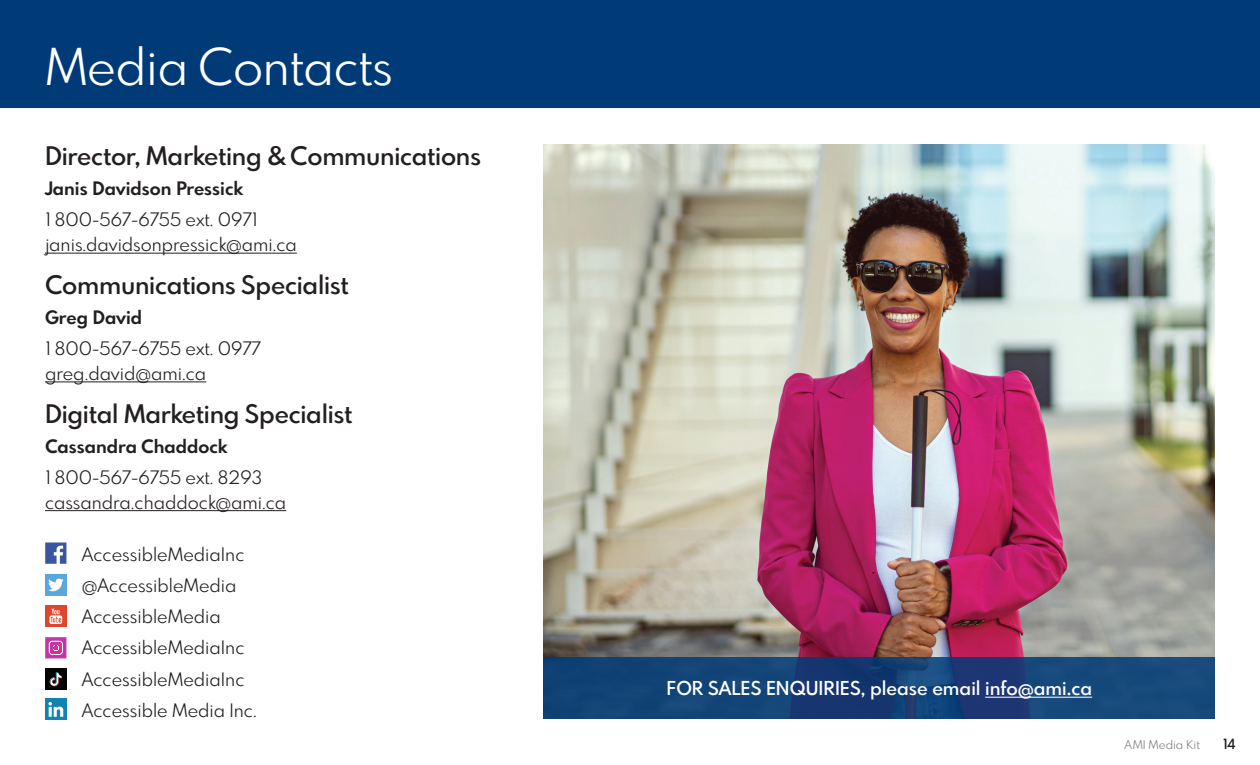
<style>
.page{position:relative;width:1260px;height:765px;background:#fff}
.page>*{position:absolute;margin:0;border:0;box-sizing:border-box;transform-origin:0 0}
.t1{font:49.62px "Spartan MB";letter-spacing:-.01em;color:#fff}
.t2{font:600 25px "Spartan MB";letter-spacing:-.01em;color:#231f20}
.t3{font:600 18.75px "Spartan MB";color:#fff}
.t4{font:18.12px "Spartan MB";color:#231f20}
.t5{font:700 18.12px "Spartan MB";color:#231f20}
.t6{font:600 13.75px "Spartan MB";color:#231f20}
.t7{font:11.88px "Spartan MB";color:#808285}
</style>
<div class="page">
<div style="left:45px;top:669px;width:21px;height:21px;background:#040503"></div>
<svg style="left:50px;top:672px;width:12px;height:14px"></svg>
<div style="left:0;top:0;width:1260px;height:108px;background:#003b77"></div>
<hr style="left:45px;top:253px;width:252px;height:1px;background:#231f20">
<hr style="left:45px;top:381px;width:161px;height:1px;background:#231f20">
<hr style="left:45px;top:510px;width:241px;height:1px;background:#231f20">
<svg style="left:45px;top:542px;width:21px;height:22px"></svg>
<div style="left:45px;top:574px;width:21px;height:21px;background:#5ba7dc"></div>
<svg style="left:48px;top:579px;width:16px;height:12px"></svg>
<div style="left:45px;top:606px;width:21px;height:21px;background:#de472e"></div>
<svg style="left:50px;top:609px;width:12px;height:15px"></svg>
<svg style="left:45px;top:637px;width:21px;height:21px"></svg>
<div style="left:45px;top:699px;width:21px;height:21px;background:#1284b1"></div>
<svg style="left:48px;top:702px;width:15px;height:15px"></svg>
<img style="left:544px;top:144px;width:671px;height:514px">
<svg style="left:544px;top:658px;width:671px;height:61px;background:#154276"></svg>
<hr style="left:985px;top:697px;width:107px;height:1px;background:#fff">
<p class="t1" style="left:45px;top:33px;width:350px">Media Contacts</p>
<p class="t2" style="left:45px;top:139px;width:438px">Director, Marketing &amp; Communications</p>
<p class="t5" style="left:45px;top:176px;width:200px">Janis Davidson Pressick</p>
<p class="t4" style="left:45px;top:208px;width:214px">1 800-567-6755 ext. 0971</p>
<p class="t4" style="left:45px;top:233px;width:253px">janis.davidsonpressick@ami.ca</p>
<p class="t2" style="left:45px;top:268px;width:305px">Communications Specialist</p>
<p class="t5" style="left:45px;top:305px;width:99px">Greg David</p>
<p class="t4" style="left:45px;top:336px;width:217px">1 800-567-6755 ext. 0977</p>
<p class="t4" style="left:45px;top:361px;width:163px">greg.david@ami.ca</p>
<p class="t2" style="left:45px;top:396px;width:309px">Digital Marketing Specialist</p>
<p class="t5" style="left:45px;top:433px;width:184px">Cassandra Chaddock</p>
<p class="t4" style="left:45px;top:465px;width:218px">1 800-567-6755 ext. 8293</p>
<p class="t4" style="left:45px;top:490px;width:243px">cassandra.chaddock@ami.ca</p>
<p class="t4" style="left:82px;top:542px;width:164px">AccessibleMediaInc</p>
<p class="t4" style="left:82px;top:573px;width:156px">@AccessibleMedia</p>
<p class="t4" style="left:82px;top:604px;width:141px">AccessibleMedia</p>
<p class="t4" style="left:82px;top:635px;width:164px">AccessibleMediaInc</p>
<p class="t4" style="left:82px;top:667px;width:164px">AccessibleMediaInc</p>
<p class="t4" style="left:82px;top:698px;width:176px">Accessible Media Inc.</p>
<p class="t3" style="left:667px;top:676px;width:427px">FOR SALES ENQUIRIES, please email info@ami.ca</p>
<p class="t7" style="left:1125px;top:737px;width:77px">AMI Media Kit</p>
<p class="t6" style="left:1223px;top:735px;width:14px">14</p>
</div>
